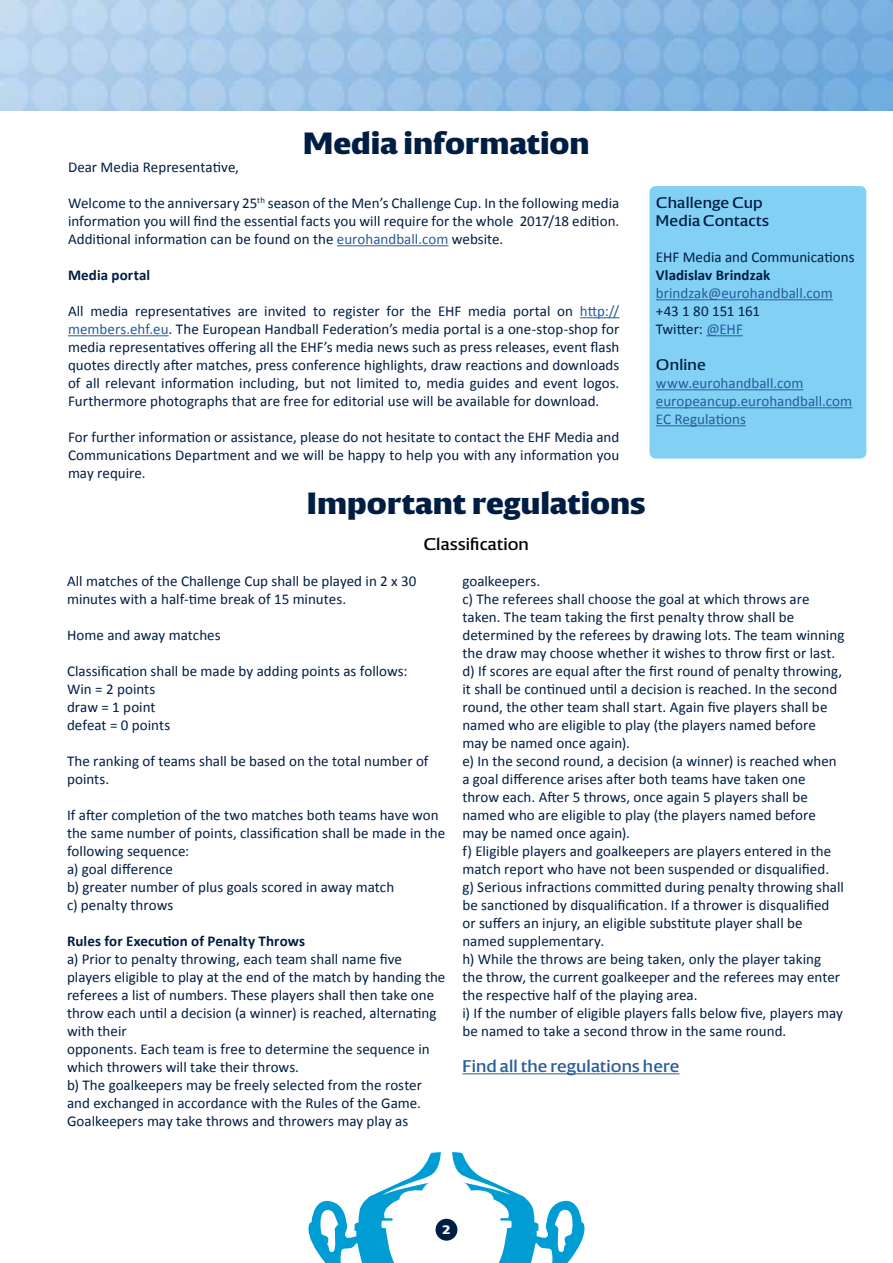
<style>
.page{position:relative;width:893px;height:1263px;background:#fff}
.page>*{position:absolute;margin:0;border:0;box-sizing:border-box;transform-origin:0 0}
.t1{font:800 30px "EHF";color:#001d43}
.t2{font:16.5px "EHF";letter-spacing:.005em;color:#275b9b}
.t3{font:16.5px "EHF";letter-spacing:.01em;color:#000}
.t4{font:15px/18px "Calibri";color:#001d43}
.t5{font:15px/18px "Calibri";color:#275b9b}
.t6{font:700 15px "Calibri";letter-spacing:.005em;color:#001d43}
.t7{font:15px/18px "EHF";letter-spacing:.01em;color:#001d43}
.t8{font:800 12px "EHF";color:#fff}
.s1{color:#275b9b}
</style>
<div class="page">
<img style="left:0;top:0;width:893px;height:111px">
<svg style="left:308px;top:1152px;width:133px;height:111px"></svg>
<svg style="left:452px;top:1152px;width:133px;height:111px"></svg>
<div style="left:436px;top:1219px;width:21px;height:22px;background:#001d43;border-radius:50%"></div>
<div style="left:649px;top:186px;width:217px;height:273px;background:#83d0f5;border-radius:6px"></div>
<hr style="left:337px;top:245px;width:111px;height:1px;background:#275b9b">
<hr style="left:580px;top:317px;width:39px;height:1px;background:#275b9b">
<hr style="left:68px;top:335px;width:101px;height:1px;background:#275b9b">
<hr style="left:656px;top:299px;width:177px;height:1px;background:#275b9b">
<hr style="left:706px;top:335px;width:37px;height:1px;background:#275b9b">
<hr style="left:656px;top:389px;width:148px;height:1px;background:#275b9b">
<hr style="left:656px;top:407px;width:196px;height:1px;background:#275b9b">
<hr style="left:656px;top:425px;width:90px;height:1px;background:#275b9b">
<hr style="left:462px;top:1073px;width:217px;height:1px;background:#275b9b">
<h1 class="t1" style="left:303px;top:126px;width:288px">Media information</h1>
<p class="t4" style="left:68px;top:158px;width:172px">Dear Media Representative,</p>
<p class="t4" style="left:68px;top:194px;width:553px;text-align:justify">Welcome to the anniversary 25<sup>th</sup> season of the Men’s Challenge Cup. In the following media information you will find the essential facts you will require for the whole 2017/18 edition.<br>Additional information can be found on the <span class="s1">eurohandball.com</span> website.</p>
<p class="t6" style="left:68px;top:265px;width:84px">Media portal</p>
<p class="t4" style="left:68px;top:302px;width:553px;text-align:justify">All media representatives are invited to register for the EHF media portal on <span class="s1">http:// members.ehf.eu</span>. The European Handball Federation’s media portal is a one-stop-shop for media representatives offering all the EHF’s media news such as press releases, event flash quotes directly after matches, press conference highlights, draw reactions and downloads of all relevant information including, but not limited to, media guides and event logos.<br>Furthermore photographs that are free for editorial use will be available for download.</p>
<p class="t4" style="left:68px;top:428px;width:553px;text-align:justify">For further information or assistance, please do not hesitate to contact the EHF Media and Communications Department and we will be happy to help you with any information you may require.</p>
<p class="t7" style="left:656px;top:194px;width:115px">Challenge Cup<br>Media Contacts</p>
<p class="t4" style="left:656px;top:248px;width:200px">EHF Media and Communications</p>
<p class="t6" style="left:656px;top:265px;width:116px">Vladislav Brindzak</p>
<p class="t5" style="left:656px;top:284px;width:178px">brindzak@eurohandball.com</p>
<p class="t4" style="left:656px;top:302px;width:106px">+43 1 80 151 161<br>Twitter: <span class="s1">@EHF</span></p>
<p class="t7" style="left:656px;top:356px;width:51px">Online</p>
<p class="t5" style="left:656px;top:374px;width:198px">www.eurohandball.com europeancup.eurohandball.com<br>EC Regulations</p>
<h1 class="t1" style="left:307px;top:486px;width:340px">Important regulations</h1>
<p class="t3" style="left:423px;top:535px;width:107px">Classification</p>
<p class="t4" style="left:67px;top:572px;width:351px">All matches of the Challenge Cup shall be played in 2 x 30 minutes with a half-time break of 15 minutes.</p>
<p class="t4" style="left:67px;top:626px;width:155px">Home and away matches</p>
<p class="t4" style="left:67px;top:662px;width:342px">Classification shall be made by adding points as follows:<br>Win = 2 points<br>draw = 1 point<br>defeat = 0 points</p>
<p class="t4" style="left:67px;top:752px;width:363px">The ranking of teams shall be based on the total number of points.</p>
<p class="t4" style="left:67px;top:806px;width:380px">If after completion of the two matches both teams have won the same number of points, classification shall be made in the following sequence:<br>a) goal difference<br>b) greater number of plus goals scored in away match<br>c) penalty throws</p>
<p class="t6" style="left:67px;top:931px;width:239px">Rules for Execution of Penalty Throws</p>
<p class="t4" style="left:67px;top:950px;width:380px">a) Prior to penalty throwing, each team shall name five players eligible to play at the end of the match by handing the referees a list of numbers. These players shall then take one throw each until a decision (a winner) is reached, alternating with their<br>opponents. Each team is free to determine the sequence in which throwers will take their throws.<br>b) The goalkeepers may be freely selected from the roster and exchanged in accordance with the Rules of the Game.<br>Goalkeepers may take throws and throwers may play as</p>
<p class="t4" style="left:462px;top:572px;width:383px">goalkeepers.<br>c) The referees shall choose the goal at which throws are taken. The team taking the first penalty throw shall be determined by the referees by drawing lots. The team winning the draw may choose whether it wishes to throw first or last. d) If scores are equal after the first round of penalty throwing, it shall be continued until a decision is reached. In the second round, the other team shall start. Again five players shall be named who are eligible to play (the players named before may be named once again).<br>e) In the second round, a decision (a winner) is reached when a goal difference arises after both teams have taken one throw each. After 5 throws, once again 5 players shall be named who are eligible to play (the players named before may be named once again).<br>f) Eligible players and goalkeepers are players entered in the match report who have not been suspended or disqualified.<br>g) Serious infractions committed during penalty throwing shall be sanctioned by disqualification. If a thrower is disqualified or suffers an injury, an eligible substitute player shall be named supplementary.<br>h) While the throws are being taken, only the player taking the throw, the current goalkeeper and the referees may enter the respective half of the playing area.<br>i) If the number of eligible players falls below five, players may be named to take a second throw in the same round.</p>
<p class="t2" style="left:462px;top:1057px;width:219px">Find all the regulations here</p>
<p class="t8" style="left:442px;top:1223px;width:10px">2</p>
</div>
